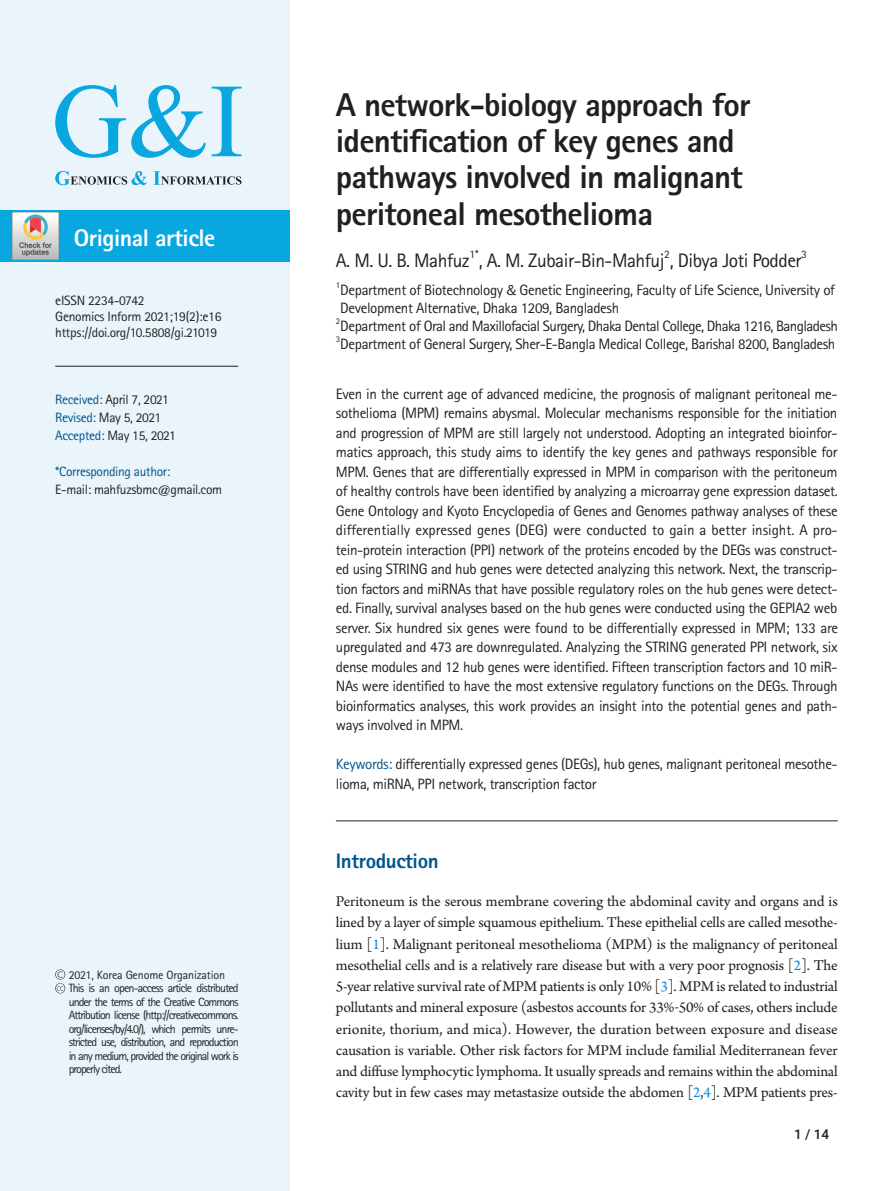
<style>
.page{position:relative;width:893px;height:1191px;background:#fff}
.page>*{position:absolute;margin:0;border:0;box-sizing:border-box;transform-origin:0 0}
.article-title{font:800 33px/36.3px "Rotis Sans Serif Std";letter-spacing:-.025em;color:#231f20}
.subject{font:800 24px "Rotis Sans Serif Std";letter-spacing:-.02em;color:#fff}
.body-title{font:800 21px "Rotis Sans Serif Std";letter-spacing:-.02em;color:#00548b}
.contrib-group{font:19.5px "Rotis Sans Serif Std";letter-spacing:-.025em;color:#231f20}
.body{font:15.75px/21.3px "Arno Pro";letter-spacing:-.015em;color:#231f20;text-align:justify}
.abstract{font:15px/19.5px "Rotis Sans Serif Std";letter-spacing:-.025em;color:#231f20;text-align:justify}
.aff{font:15px/18px "Rotis Sans Serif Std";letter-spacing:-.025em;color:#231f20}
.date-published{font:13.5px "Rotis Sans Serif Std";letter-spacing:-.025em;color:#231f20}
.doi{font:13.5px "Rotis Sans Serif Std";letter-spacing:-.02em;color:#231f20}
.date-published-2{font:13.5px "Rotis Sans Serif Std";letter-spacing:-.025em;color:#00548b}
.t1{font:500 13.5px "Roboto";color:#231f20}
.t2{font:12px/13.5px "Rotis Sans Serif Std";letter-spacing:-.08em;color:#231f20}
.contrib-group-2{font:11.4px "Rotis Sans Serif Std";color:#231f20}
.aff-2{font:8.7px "Rotis Sans Serif Std";color:#231f20}
.s1{color:#00548b}
.s2{font-family:"Franklin Gothic FS"}
.s3{color:#0b88de}
</style>
<div class="page">
<div style="left:0;top:0;width:289px;height:1191px;background:#e9f4fb"></div>
<svg style="left:55px;top:171px;width:187px;height:14px"></svg>
<svg style="left:55px;top:85px;width:151px;height:73px"></svg>
<svg style="left:212px;top:87px;width:30px;height:69px"></svg>
<hr style="left:55px;top:366px;width:183px;height:1px;background:#231f20">
<svg style="left:55px;top:969px;width:10px;height:24px"></svg>
<div style="left:0;top:210px;width:289px;height:51px;background:#08a7e0"></div>
<hr style="left:336px;top:820px;width:502px;height:1px;background:#231f20">
<img style="left:12px;top:212px;width:47px;height:47px">
<p class="subject" style="left:74px;top:222px;width:143px">Original article</p>
<p class="doi" style="left:55px;top:292px;width:91px">eISSN 2234-0742</p>
<p class="doi" style="left:55px;top:308px;width:168px">Genomics Inform 2021;19(2):e16</p>
<p class="doi" style="left:55px;top:324px;width:164px">https://doi.org/10.5808/gi.21019</p>
<p class="date-published" style="left:55px;top:391px;width:115px"><span class="s1">Received:</span> April 7, 2021</p>
<p class="date-published" style="left:55px;top:409px;width:107px"><span class="s1">Revised:</span> May 5, 2021</p>
<p class="date-published" style="left:55px;top:427px;width:122px"><span class="s1">Accepted:</span> May 15, 2021</p>
<p class="date-published-2" style="left:55px;top:463px;width:117px">*Corresponding author:</p>
<p class="date-published" style="left:55px;top:481px;width:168px">E-mail: mahfuzsbmc@gmail.com</p>
<p class="t2" style="left:69px;top:967px;width:172px">2021, Korea Genome Organization This is an open-access article distributed under the terms of the Creative Commons Attribution license (http://creativecommons. org/licenses/by/4.0/), which permits unre&shy;stricted use, distribution, and reproduction in any medium, provided the original work is properly cited.</p>
<p class="article-title" style="left:336px;top:86px;width:416px">A network-biology approach for identification of key genes and pathways involved in malignant peritoneal mesothelioma</p>
<p class="contrib-group" style="left:336px;top:249px;width:135px">A. M. U. B. Mahfuz</p>
<p class="contrib-group-2" style="left:469px;top:247px;width:11px">1*</p>
<p class="contrib-group" style="left:479px;top:249px;width:325px">, A. M. Zubair-Bin-Mahfuj , Dibya Joti Podder</p>
<p class="contrib-group-2" style="left:664px;top:247px;width:7px">2</p>
<p class="contrib-group-2" style="left:801px;top:247px;width:7px">3</p>
<p class="aff-2" style="left:336px;top:280px;width:6px">1</p>
<p class="aff" style="left:340px;top:281px;width:496px">Department of Biotechnology <span class="s2">&amp;</span> Genetic Engineering, Faculty of Life Science, University of<br>Development Alternative, Dhaka 1209, Bangladesh</p>
<p class="aff-2" style="left:336px;top:316px;width:6px">2</p>
<p class="aff" style="left:340px;top:317px;width:499px">Department of Oral and Maxillofacial Surgery, Dhaka Dental College, Dhaka 1216, Bangladesh</p>
<p class="aff-2" style="left:336px;top:334px;width:6px">3</p>
<p class="aff" style="left:340px;top:335px;width:497px">Department of General Surgery, Sher-E-Bangla Medical College, Barishal 8200, Bangladesh</p>
<p class="abstract" style="left:336px;top:384px;width:504px">Even in the current age of advanced medicine, the prognosis of malignant peritoneal me&shy;sothelioma (MPM) remains abysmal. Molecular mechanisms responsible for the initiation and progression of MPM are still largely not understood. Adopting an integrated bioinfor&shy;matics approach, this study aims to identify the key genes and pathways responsible for MPM. Genes that are differentially expressed in MPM in comparison with the peritoneum of healthy controls have been identified by analyzing a microarray gene expression dataset.<br>Gene Ontology and Kyoto Encyclopedia of Genes and Genomes pathway analyses of these differentially expressed genes (DEG) were conducted to gain a better insight. A pro&shy;tein-protein interaction (PPI) network of the proteins encoded by the DEGs was construct&shy;ed using STRING and hub genes were detected analyzing this network. Next, the transcrip&shy;tion factors and miRNAs that have possible regulatory roles on the hub genes were detect&shy;ed. Finally, survival analyses based on the hub genes were conducted using the GEPIA2 web server. Six hundred six genes were found to be differentially expressed in MPM; 133 are upregulated and 473 are downregulated. Analyzing the STRING generated PPI network, six dense modules and 12 hub genes were identified. Fifteen transcription factors and 10 miR-NAs were identified to have the most extensive regulatory functions on the DEGs. Through bioinformatics analyses, this work provides an insight into the potential genes and path&shy;ways involved in MPM.</p>
<p class="abstract" style="left:336px;top:754px;width:503px"><span class="s1">Keywords:</span> differentially expressed genes (DEGs), hub genes, malignant peritoneal mesothe&shy;lioma, miRNA, PPI network, transcription factor</p>
<p class="body-title" style="left:336px;top:847px;width:104px">Introduction</p>
<p class="body" style="left:336px;top:891px;width:503px">Peritoneum is the serous membrane covering the abdominal cavity and organs and is lined by a layer of simple squamous epithelium. These epithelial cells are called mesothe&shy;lium [<span class="s3">1</span>]. Malignant peritoneal mesothelioma (MPM) is the malignancy of peritoneal mesothelial cells and is a relatively rare disease but with a very poor prognosis [<span class="s3">2</span>]. The 5-year relative survival rate of MPM patients is only 10% [<span class="s3">3</span>]. MPM is related to industrial pollutants and mineral exposure (asbestos accounts for 33%‒50% of cases, others include erionite, thorium, and mica). However, the duration between exposure and disease causation is variable. Other risk factors for MPM include familial Mediterranean fever and diffuse lymphocytic lymphoma. It usually spreads and remains within the abdominal cavity but in few cases may metastasize outside the abdomen [<span class="s3">2</span>,<span class="s3">4</span>]. MPM patients pres-</p>
<p class="t1" style="left:794px;top:1124px;width:37px">1 / 14</p>
</div>
